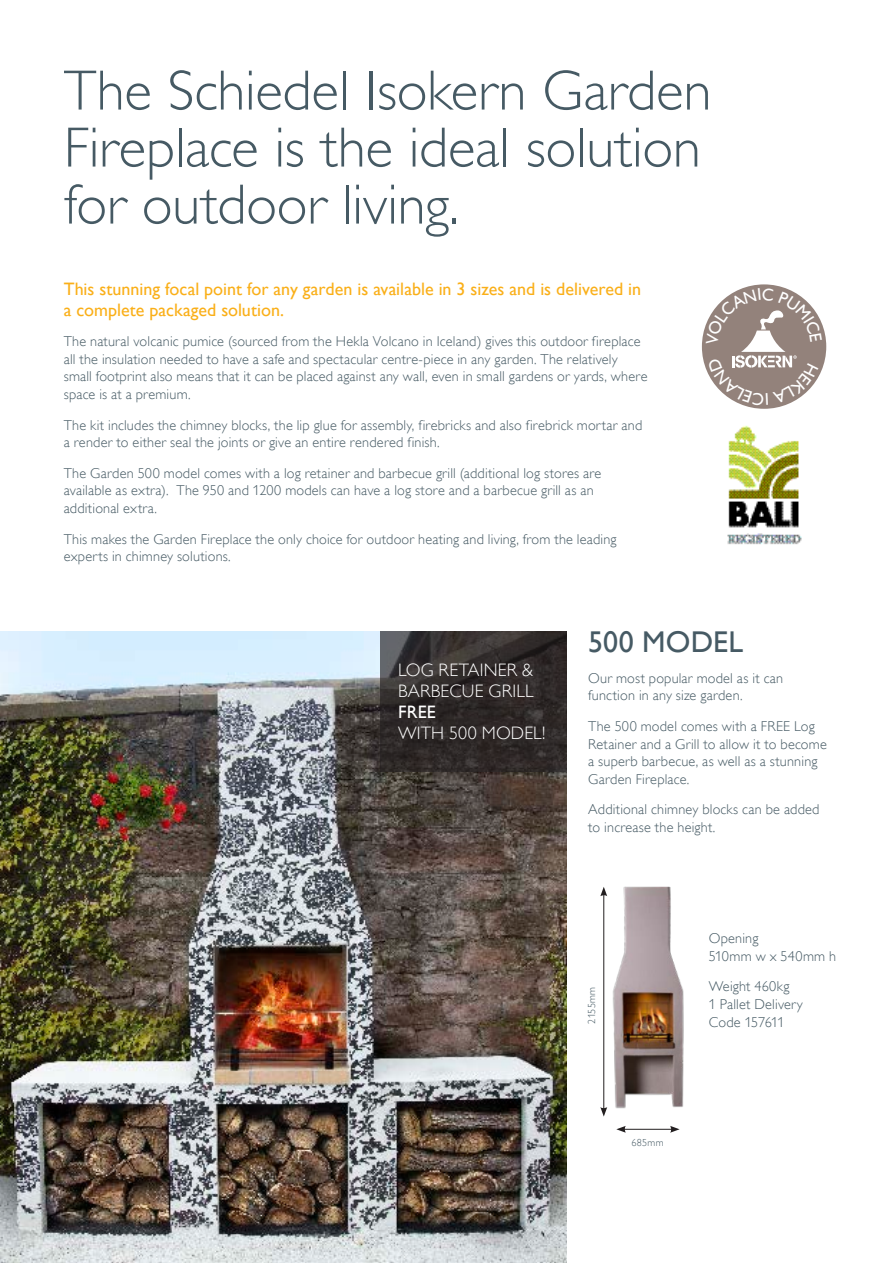
<style>
.page{position:relative;width:893px;height:1263px;background:#fff}
.page>*{position:absolute;margin:0;border:0;box-sizing:border-box;transform-origin:0 0}
.t1{font:300 57px/57px "Gill Alt One";letter-spacing:-.005em;color:#465a64}
.t2{font:30px "Gill Alt One";letter-spacing:.005em;color:#465a64}
.t3{font:18px/21px "Gill Alt One";color:#faaf18}
.t4{font:300 18px/21px "Gill Alt One";letter-spacing:.01em;color:#fff;text-align:justify}
.t5{font:300 14.25px/17.7px "Gill Alt One";letter-spacing:.015em;color:#465a64}
.t6{font:300 10.2px "Gill Alt One";letter-spacing:.025em;color:#465a64}
.s1{font-weight:400}
</style>
<div class="page">
<img style="left:0;top:631px;width:567px;height:632px">
<svg style="left:381px;top:631px;width:186px;height:141px;background:#322d2c"></svg>
<img style="left:602px;top:887px;width:82px;height:230px">
<hr style="left:623px;top:1129px;width:49px;height:1px;background:#231f20">
<svg style="left:670px;top:1126px;width:10px;height:7px"></svg>
<svg style="left:616px;top:1126px;width:15px;height:7px"></svg>
<svg style="left:701px;top:283px;width:127px;height:127px"></svg>
<div style="left:699px;top:282px;width:130px;height:129px;border:3px solid #fff;border-radius:50%"></div>
<img style="left:727px;top:425px;width:75px;height:120px">
<svg style="left:706px;top:288px;width:116px;height:117px"></svg>
<p class="t1" style="left:64px;top:62px;width:649px">The Schiedel Isokern Garden<br>Fireplace is the ideal solution for outdoor living.</p>
<p class="t3" style="left:64px;top:278px;width:579px">This stunning focal point for any garden is available in 3 sizes and is delivered in a complete packaged solution.</p>
<p class="t5" style="left:64px;top:332px;width:585px">The natural volcanic pumice (sourced from the Hekla Volcano in Iceland) gives this outdoor fireplace all the insulation needed to have a safe and spectacular centre-piece in any garden. The relatively small footprint also means that it can be placed against any wall, even in small gardens or yards, where space is at a premium.</p>
<p class="t5" style="left:64px;top:416px;width:580px">The kit includes the chimney blocks, the lip glue for assembly, firebricks and also firebrick mortar and a render to either seal the joints or give an entire rendered finish.</p>
<p class="t5" style="left:64px;top:464px;width:539px">The Garden 500 model comes with a log retainer and barbecue grill (additional log stores are available as extra). The 950 and 1200 models can have a log store and a barbecue grill as an additional extra.</p>
<p class="t5" style="left:64px;top:530px;width:554px">This makes the Garden Fireplace the only choice for outdoor heating and living, from the leading experts in chimney solutions.</p>
<p class="t4" style="left:398px;top:659px;width:137px">LOG RETAINER &amp; BARBECUE GRILL <span class="s1">FREE</span></p>
<p class="t4" style="left:398px;top:722px;width:149px">WITH 500 MODEL!</p>
<p class="t2" style="left:588px;top:625px;width:156px">500 MODEL</p>
<p class="t5" style="left:588px;top:669px;width:196px">Our most popular model as it can function in any size garden.</p>
<p class="t5" style="left:588px;top:717px;width:240px">The 500 model comes with a FREE Log<br>Retainer and a Grill to allow it to become a superb barbecue, as well as a stunning<br>Garden Fireplace.</p>
<p class="t5" style="left:588px;top:801px;width:233px">Additional chimney blocks can be added to increase the height.</p>
<p class="t6" style="left:586px;top:1023px;width:38px;rotate:-90deg">2155mm</p>
<p class="t5" style="left:709px;top:929px;width:129px">Opening<br>510mm w x 540mm h</p>
<p class="t5" style="left:709px;top:977px;width:96px">Weight 460kg<br>1 Pallet Delivery<br>Code 157611</p>
<p class="t6" style="left:631px;top:1136px;width:34px">685mm</p>
</div>
